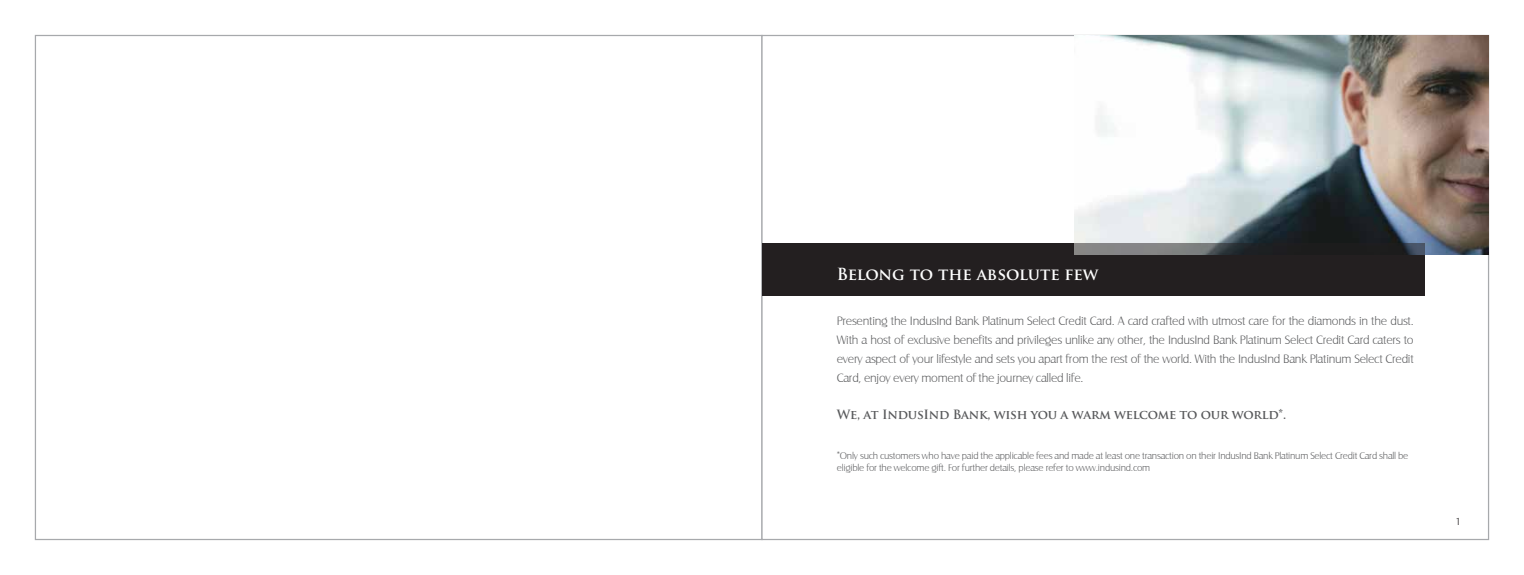
<style>
.page{position:relative;width:1524px;height:575px;background:#fff}
.page>*{position:absolute;margin:0;border:0;box-sizing:border-box;transform-origin:0 0}
.t1{font:700 16.25px "Trajan Pro";letter-spacing:-.01em;color:#fff}
.t2{font:12.5px/18.8px "Castle T Ligh";letter-spacing:-.02em;color:#58595b;text-align:justify}
.t3{font:700 12.5px "Trajan Pro";letter-spacing:-.02em;color:#58595b}
.t4{font:10.62px "Castle T Ligh";color:#231f20}
.t5{font:10px/12px "Castle T Ligh";letter-spacing:-.02em;color:#58595b}
</style>
<div class="page">
<div style="left:35px;top:35px;width:727px;height:504px;background:#fff;border:1px solid #a7a9ac"></div>
<div style="left:761px;top:35px;width:728px;height:504px;background:#fff;border:1px solid #a7a9ac"></div>
<div style="left:762px;top:243px;width:662px;height:52px;background:#231f20"></div>
<img style="left:1074px;top:35px;width:414px;height:219px">
<svg style="left:1074px;top:243px;width:350px;height:11px"></svg>
<h1 class="t1" style="left:837px;top:264px;width:263px">Belong to the absolute few</h1>
<p class="t2" style="left:837px;top:311px;width:578px">Presenting the IndusInd Bank Platinum Select Credit Card. A card crafted with utmost care for the diamonds in the dust.<br>With a host of exclusive benefits and privileges unlike any other, the IndusInd Bank Platinum Select Credit Card caters to every aspect of your lifestyle and sets you apart from the rest of the world. With the IndusInd Bank Platinum Select Credit Card, enjoy every moment of the journey called life.</p>
<p class="t3" style="left:837px;top:406px;width:451px">We, at IndusInd Bank, wish you a warm welcome to our world*.</p>
<p class="t5" style="left:837px;top:449px;width:573px">*Only such customers who have paid the applicable fees and made at least one transaction on their IndusInd Bank Platinum Select Credit Card shall be eligible for the welcome gift. For further details, please refer to www.indusind.com</p>
<p class="t4" style="left:1455px;top:515px;width:7px">1</p>
</div>
